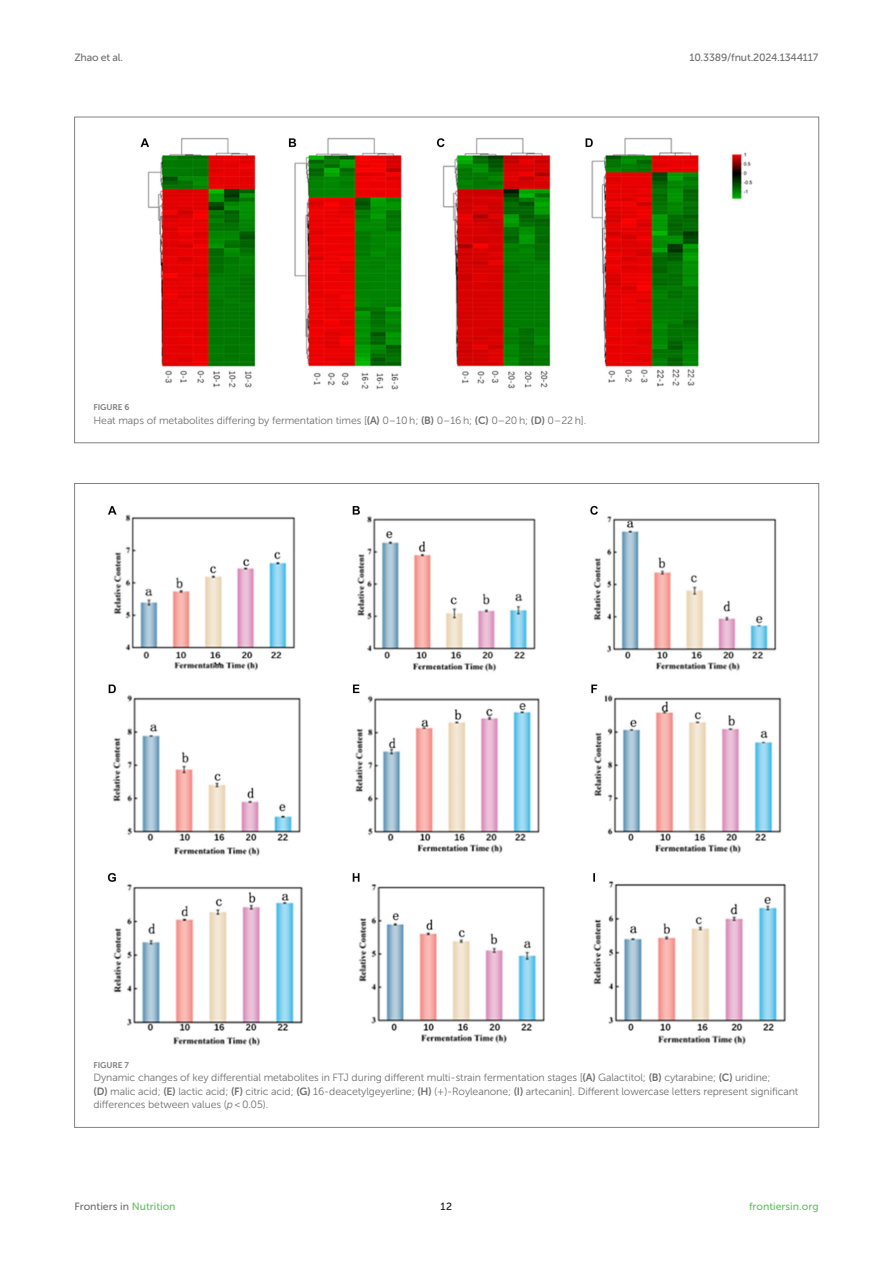
<style>
.page{position:relative;width:893px;height:1263px;background:#fff}
.page>*{position:absolute;margin:0;border:0;box-sizing:border-box;transform-origin:0 0}
.FIG_LEG{font:10.5px/13.5px "Museo Sans 300";letter-spacing:-.01em;color:#706f70}
.t1{font:10.5px "Museo Sans 500";letter-spacing:-.015em;color:#706f70}
.t2{font:10.5px "Museo Sans 500";color:#65c161}
.t3{font:10.5px "Museo Sans 500";color:#1b1c1b}
.FIG_HD{font:8.25px "Museo Sans 700";letter-spacing:-.01em;color:#7e7f7f}
.s1{font-family:"Museo Sans 700"}
.s2{font-style:italic}
.s3{color:#65c161}
</style>
<div class="page">
<img style="left:140px;top:137px;width:613px;height:253px">
<img style="left:107px;top:505px;width:679px;height:541px">
<p class="t1" style="left:74px;top:51px;width:50px">Zhao et al.</p>
<p class="t1" style="left:689px;top:51px;width:131px">10.3389/fnut.2024.1344117</p>
<p class="FIG_HD" style="left:94px;top:403px;width:37px">FIGURE 6</p>
<p class="FIG_LEG" style="left:94px;top:414px;width:494px">Heat maps of metabolites differing by fermentation times [<span class="s1">(A)</span> 0–10 h; <span class="s1">(B)</span> 0–16 h; <span class="s1">(C)</span> 0–20 h; <span class="s1">(D)</span> 0–22 h].</p>
<p class="FIG_HD" style="left:94px;top:1060px;width:37px">FIGURE 7</p>
<p class="FIG_LEG" style="left:94px;top:1071px;width:706px">Dynamic changes of key differential metabolites in FTJ during different multi-strain fermentation stages [<span class="s1">(A)</span> Galactitol; <span class="s1">(B)</span> cytarabine; <span class="s1">(C)</span> uridine;<br><span class="s1">(D)</span> malic acid; <span class="s1">(E)</span> lactic acid; <span class="s1">(F)</span> citric acid; <span class="s1">(G)</span> 16-deacetylgeyerline; <span class="s1">(H)</span> (+)-Royleanone; <span class="s1">(I)</span> artecanin]. Different lowercase letters represent significant differences between values (<span class="s2">p</span> &lt; 0.05).</p>
<p class="t1" style="left:74px;top:1200px;width:103px">Frontiers in <span class="s3">Nutrition</span></p>
<p class="t3" style="left:441px;top:1200px;width:13px">12</p>
<p class="t2" style="left:749px;top:1200px;width:71px">frontiersin.org</p>
</div>
